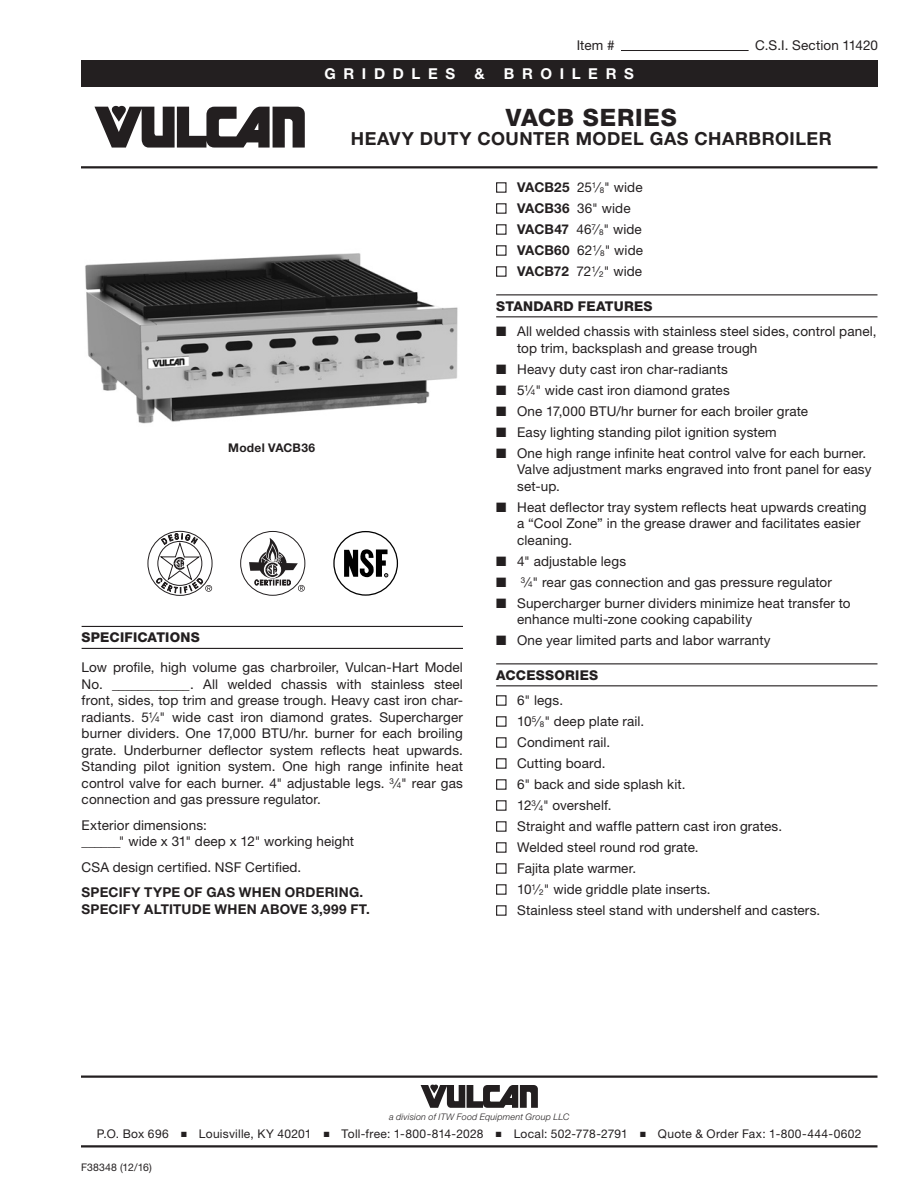
<style>
.page{position:relative;width:918px;height:1188px;background:#fff}
.page>*{position:absolute;margin:0;border:0;box-sizing:border-box;transform-origin:0 0}
.t1{font:800 24px "Helvetica Neue LT Std";letter-spacing:.03em;color:#231f20}
.Title_Sub_1{font:700 18px "Helvetica Neue LT Std";letter-spacing:.03em;color:#231f20}
.t2{font:700 15px "Helvetica Neue LT Std";letter-spacing:.51em;color:#fff}
.Body_2_Align-Left{font:13.5px/16.5px "Helvetica Neue LT Std";letter-spacing:.01em;color:#231f20}
.Body_1_Align-Justify{font:700 13.5px "Helvetica Neue LT Std";letter-spacing:.015em;color:#231f20}
.Sub_Head_1{font:800 13.5px "Helvetica Neue LT Std";letter-spacing:.015em;color:#231f20}
.t3{font:12px "Helvetica Neue LT Std";letter-spacing:.025em;color:#231f20}
.Note-Image{font:700 12px "Helvetica Neue LT Std";letter-spacing:.02em;color:#231f20}
.t4{font:10.5px "Helvetica Neue LT Std";letter-spacing:.02em;color:#231f20}
.t5{font:italic 300 9px "Helvetica Neue LT Std";letter-spacing:.02em;color:#231f20}
.s1{font-size:8.1px}
.s2{font-weight:700}
</style>
<div class="page">
<div style="left:81px;top:60px;width:796px;height:27px;background:#231f20"></div>
<hr style="left:81px;top:1076px;width:797px;height:2px;background:#231f20">
<svg style="left:421px;top:1085px;width:117px;height:23px"></svg>
<hr style="left:81px;top:1145px;width:797px;height:3px;background:#231f20">
<svg style="left:94px;top:106px;width:211px;height:42px"></svg>
<hr style="left:81px;top:166px;width:797px;height:2px;background:#231f20">
<hr style="left:621px;top:50px;width:128px;height:1px;background:#231f20">
<hr style="left:496px;top:294px;width:381px;height:1px;background:#231f20">
<hr style="left:496px;top:316px;width:381px;height:1px;background:#231f20">
<hr style="left:496px;top:663px;width:381px;height:1px;background:#231f20">
<hr style="left:496px;top:685px;width:381px;height:1px;background:#231f20">
<div style="left:496px;top:182px;width:11px;height:11px;border:1px solid #231f20"></div>
<div style="left:496px;top:203px;width:11px;height:11px;border:1px solid #231f20"></div>
<div style="left:496px;top:224px;width:11px;height:11px;border:1px solid #231f20"></div>
<div style="left:496px;top:245px;width:11px;height:11px;border:1px solid #231f20"></div>
<div style="left:496px;top:266px;width:11px;height:11px;border:1px solid #231f20"></div>
<div style="left:496px;top:695px;width:11px;height:11px;border:1px solid #231f20"></div>
<div style="left:496px;top:716px;width:11px;height:11px;border:1px solid #231f20"></div>
<div style="left:496px;top:737px;width:11px;height:11px;border:1px solid #231f20"></div>
<div style="left:496px;top:758px;width:11px;height:11px;border:1px solid #231f20"></div>
<div style="left:496px;top:779px;width:11px;height:11px;border:1px solid #231f20"></div>
<div style="left:496px;top:800px;width:11px;height:11px;border:1px solid #231f20"></div>
<div style="left:496px;top:821px;width:11px;height:11px;border:1px solid #231f20"></div>
<div style="left:496px;top:842px;width:11px;height:11px;border:1px solid #231f20"></div>
<div style="left:496px;top:863px;width:11px;height:11px;border:1px solid #231f20"></div>
<div style="left:496px;top:884px;width:11px;height:11px;border:1px solid #231f20"></div>
<div style="left:496px;top:905px;width:11px;height:11px;border:1px solid #231f20"></div>
<hr style="left:82px;top:626px;width:381px;height:1px;background:#231f20">
<hr style="left:82px;top:648px;width:381px;height:1px;background:#231f20">
<div style="left:333px;top:531px;width:65px;height:65px;border:1px solid #000;border-radius:50%"></div>
<svg style="left:344px;top:549px;width:44px;height:28px"></svg>
<svg style="left:148px;top:531px;width:64px;height:65px"></svg>
<div style="left:240px;top:531px;width:65px;height:65px;border:1px solid #231f20;border-radius:50%"></div>
<svg style="left:249px;top:538px;width:56px;height:54px"></svg>
<img style="left:85px;top:253px;width:373px;height:171px">
<p class="Body_2_Align-Left" style="left:577px;top:37px;width:39px">Item #</p>
<p class="Body_2_Align-Left" style="left:755px;top:37px;width:124px">C.S.I. Section 11420</p>
<p class="t2" style="left:324px;top:64px;width:132px">GRIDDLES</p>
<p class="t2" style="left:474px;top:64px;width:12px">&amp;</p>
<p class="t2" style="left:504px;top:64px;width:132px">BROILERS</p>
<p class="t1" style="left:506px;top:103px;width:172px">VACB SERIES</p>
<p class="Title_Sub_1" style="left:351px;top:128px;width:482px">HEAVY DUTY COUNTER MODEL GAS CHARBROILER</p>
<p class="Note-Image" style="left:228px;top:440px;width:88px">Model VACB36</p>
<p class="Sub_Head_1" style="left:82px;top:629px;width:120px">SPECIFICATIONS</p>
<p class="Body_2_Align-Left" style="left:82px;top:659px;width:383px;text-align:justify">Low profile, high volume gas charbroiler, Vulcan-Hart Model No. ____________. All welded chassis with stainless steel front, sides, top trim and grease trough. Heavy cast iron char&shy;radiants. 5<sup>1</sup>⁄<span class="s1">4</span>" wide cast iron diamond grates. Supercharger burner dividers. One 17,000 BTU/hr. burner for each broiling grate. Underburner deflector system reflects heat upwards.<br>Standing pilot ignition system. One high range infinite heat control valve for each burner. 4" adjustable legs. <sup>3</sup>⁄<span class="s1">4</span>" rear gas connection and gas pressure regulator.</p>
<p class="Body_2_Align-Left" style="left:82px;top:817px;width:127px">Exterior dimensions:</p>
<p class="Body_2_Align-Left" style="left:82px;top:833px;width:274px">______" wide x 31" deep x 12" working height</p>
<p class="Body_2_Align-Left" style="left:82px;top:859px;width:221px">CSA design certified. NSF Certified.</p>
<p class="Body_1_Align-Justify" style="left:82px;top:884px;width:283px">SPECIFY TYPE OF GAS WHEN ORDERING.</p>
<p class="Body_1_Align-Justify" style="left:82px;top:901px;width:290px">SPECIFY ALTITUDE WHEN ABOVE 3,999 FT.</p>
<p class="Body_2_Align-Left" style="left:517px;top:179px;width:127px"><span class="s2">VACB25</span> 25<sup>1</sup>⁄<span class="s1">8</span>" wide</p>
<p class="Body_2_Align-Left" style="left:517px;top:200px;width:115px"><span class="s2">VACB36</span> 36" wide</p>
<p class="Body_2_Align-Left" style="left:517px;top:221px;width:126px"><span class="s2">VACB47</span> 46<sup>7</sup>⁄<span class="s1">8</span>" wide</p>
<p class="Body_2_Align-Left" style="left:517px;top:242px;width:127px"><span class="s2">VACB60</span> 62<sup>1</sup>⁄<span class="s1">8</span>" wide</p>
<p class="Body_2_Align-Left" style="left:517px;top:263px;width:127px"><span class="s2">VACB72</span> 72<sup>1</sup>⁄<span class="s1">2</span>" wide</p>
<p class="Sub_Head_1" style="left:496px;top:298px;width:158px">STANDARD FEATURES</p>
<p class="Body_2_Align-Left" style="left:517px;top:323px;width:361px;text-indent:-21px">■ All welded chassis with stainless steel sides, control panel, top trim, backsplash and grease trough</p>
<p class="Body_2_Align-Left" style="left:496px;top:360px;width:233px">■ Heavy duty cast iron char-radiants</p>
<p class="Body_2_Align-Left" style="left:496px;top:381px;width:235px">■ 5<sup>1</sup>⁄<span class="s1">4</span>" wide cast iron diamond grates</p>
<p class="Body_2_Align-Left" style="left:496px;top:402px;width:314px">■ One 17,000 BTU/hr burner for each broiler grate</p>
<p class="Body_2_Align-Left" style="left:496px;top:423px;width:282px">■ Easy lighting standing pilot ignition system</p>
<p class="Body_2_Align-Left" style="left:517px;top:444px;width:356px;text-indent:-21px">■ One high range infinite heat control valve for each burner.<br>Valve adjustment marks engraved into front panel for easy set-up.</p>
<p class="Body_2_Align-Left" style="left:517px;top:498px;width:351px;text-indent:-21px">■ Heat deflector tray system reflects heat upwards creating a “Cool Zone” in the grease drawer and facilitates easier cleaning.</p>
<p class="Body_2_Align-Left" style="left:496px;top:552px;width:131px">■ 4" adjustable legs</p>
<p class="Body_2_Align-Left" style="left:496px;top:573px;width:337px">■ <sup>3</sup>⁄<span class="s1">4</span>" rear gas connection and gas pressure regulator</p>
<p class="Body_2_Align-Left" style="left:517px;top:594px;width:335px;text-indent:-21px">■ Supercharger burner dividers minimize heat transfer to enhance multi-zone cooking capability</p>
<p class="Body_2_Align-Left" style="left:496px;top:632px;width:276px">■ One year limited parts and labor warranty</p>
<p class="Sub_Head_1" style="left:496px;top:667px;width:104px">ACCESSORIES</p>
<p class="Body_2_Align-Left" style="left:517px;top:692px;width:47px">6" legs.</p>
<p class="Body_2_Align-Left" style="left:517px;top:713px;width:129px">10<sup>5</sup>⁄<span class="s1">8</span>" deep plate rail.</p>
<p class="Body_2_Align-Left" style="left:517px;top:734px;width:95px">Condiment rail.</p>
<p class="Body_2_Align-Left" style="left:517px;top:755px;width:90px">Cutting board.</p>
<p class="Body_2_Align-Left" style="left:517px;top:776px;width:170px">6" back and side splash kit.</p>
<p class="Body_2_Align-Left" style="left:517px;top:797px;width:96px">12<sup>3</sup>⁄<span class="s1">4</span>" overshelf.</p>
<p class="Body_2_Align-Left" style="left:517px;top:818px;width:267px">Straight and waffle pattern cast iron grates.</p>
<p class="Body_2_Align-Left" style="left:517px;top:839px;width:183px">Welded steel round rod grate.</p>
<p class="Body_2_Align-Left" style="left:517px;top:860px;width:121px">Fajita plate warmer.</p>
<p class="Body_2_Align-Left" style="left:517px;top:881px;width:195px">10<sup>1</sup>⁄<span class="s1">2</span>" wide griddle plate inserts.</p>
<p class="Body_2_Align-Left" style="left:517px;top:902px;width:305px">Stainless steel stand with undershelf and casters.</p>
<p class="t5" style="left:389px;top:1111px;width:182px">a division of ITW Food Equipment Group LLC</p>
<p class="t3" style="left:97px;top:1127px;width:766px">P.O. Box 696 ■ Louisville, KY 40201 ■ Toll-free: 1-800-814-2028 ■ Local: 502-778-2791 ■ Quote &amp; Order Fax: 1-800-444-0602</p>
<p class="t4" style="left:81px;top:1161px;width:72px">F38348 (12/16)</p>
</div>
